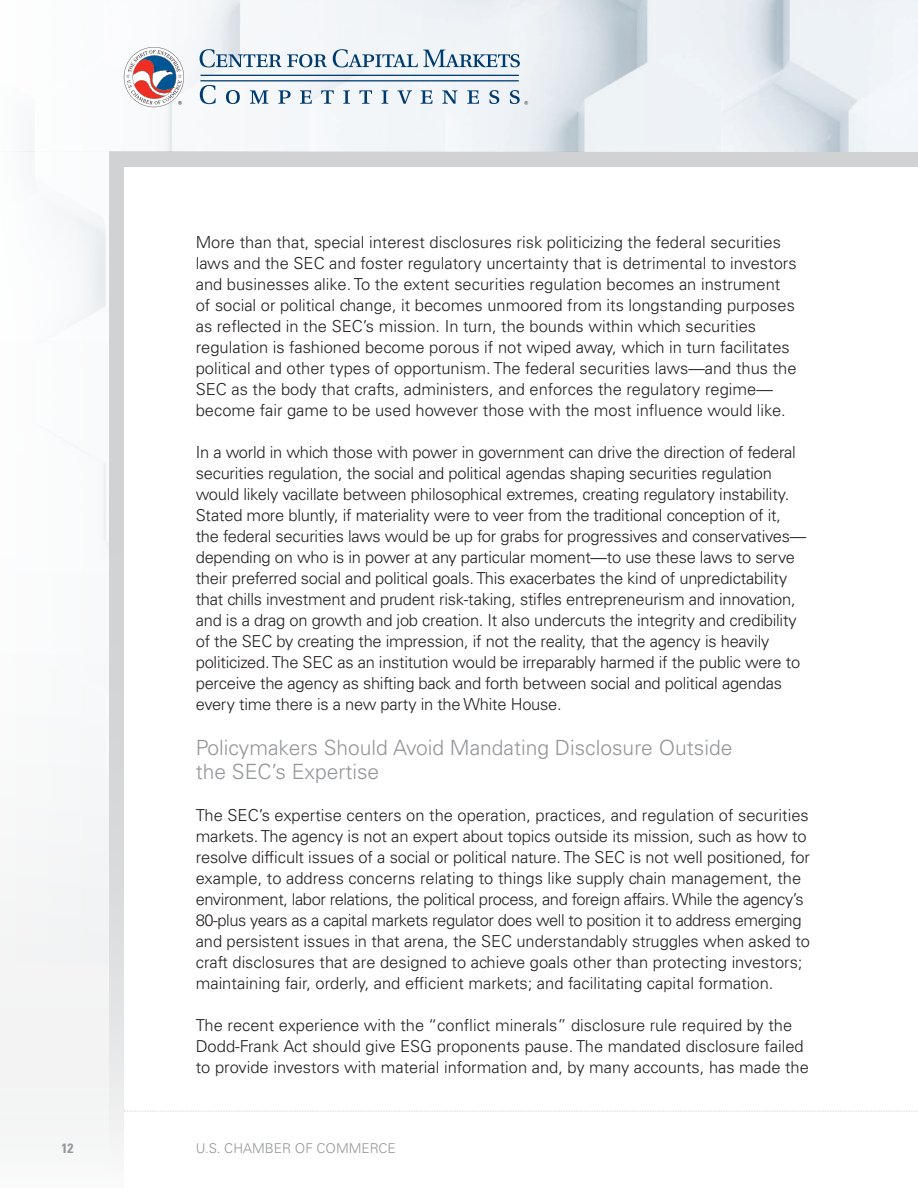
<style>
.page{position:relative;width:918px;height:1188px;background:#fff}
.page>*{position:absolute;margin:0;border:0;box-sizing:border-box;transform-origin:0 0}
.Subhead{font:300 21px/24px "Univers LT Std";color:#939598}
.Body_Copy{font:300 16.5px/21px "Univers LT Std";letter-spacing:-.01em;color:#231f20}
.t1{font:300 13.5px "Univers LT Std";color:#939598}
.t2{font:700 condensed 13.5px "Univers LT Std";color:#939598}
</style>
<div class="page">
<svg style="left:124px;top:1111px;width:794px;height:1px"></svg>
<div style="left:0;top:29px;width:918px;height:137px;background:#d1d2d4"></div>
<svg style="left:109px;top:166px;width:15px;height:984px;background:#d7d8da"></svg>
<div style="left:0;top:0;width:109px;height:1188px;background:#f8f9fa"></div>
<img style="left:0;top:0;width:918px;height:151px">
<svg style="left:200px;top:49px;width:127px;height:18px;background:#b4c5d5"></svg>
<svg style="left:333px;top:49px;width:187px;height:18px;background:#b3c5d4"></svg>
<svg style="left:200px;top:85px;width:16px;height:19px"></svg>
<svg style="left:226px;top:90px;width:14px;height:14px"></svg>
<svg style="left:250px;top:90px;width:18px;height:14px"></svg>
<svg style="left:278px;top:90px;width:13px;height:14px"></svg>
<svg style="left:300px;top:90px;width:12px;height:14px"></svg>
<svg style="left:321px;top:90px;width:13px;height:14px"></svg>
<svg style="left:343px;top:90px;width:7px;height:14px"></svg>
<svg style="left:359px;top:90px;width:13px;height:14px"></svg>
<svg style="left:382px;top:90px;width:6px;height:14px"></svg>
<svg style="left:397px;top:90px;width:15px;height:14px"></svg>
<svg style="left:421px;top:90px;width:12px;height:14px"></svg>
<svg style="left:442px;top:90px;width:15px;height:14px"></svg>
<svg style="left:467px;top:90px;width:12px;height:14px"></svg>
<svg style="left:489px;top:90px;width:10px;height:14px"></svg>
<hr style="left:200px;top:75px;width:319px;height:1px;background:#003b70">
<hr style="left:200px;top:80px;width:319px;height:1px;background:#003b70">
<svg style="left:124px;top:47px;width:60px;height:60px;background:#c4b5bc"></svg>
<svg style="left:510px;top:90px;width:18px;height:15px"></svg>
<p class="Body_Copy" style="left:196px;top:232px;width:602px">More than that, special interest disclosures risk politicizing the federal securities laws and the SEC and foster regulatory uncertainty that is detrimental to investors and businesses alike. To the extent securities regulation becomes an instrument of social or political change, it becomes unmoored from its longstanding purposes as reflected in the SEC’s mission. In turn, the bounds within which securities regulation is fashioned become porous if not wiped away, which in turn facilitates political and other types of opportunism. The federal securities laws—and thus the SEC as the body that crafts, administers, and enforces the regulatory regime— become fair game to be used however those with the most influence would like.</p>
<p class="Body_Copy" style="left:196px;top:442px;width:612px">In a world in which those with power in government can drive the direction of federal securities regulation, the social and political agendas shaping securities regulation would likely vacillate between philosophical extremes, creating regulatory instability.<br>Stated more bluntly, if materiality were to veer from the traditional conception of it, the federal securities laws would be up for grabs for progressives and conservatives— depending on who is in power at any particular moment—to use these laws to serve their preferred social and political goals. This exacerbates the kind of unpredictability that chills investment and prudent risk-taking, stifles entrepreneurism and innovation, and is a drag on growth and job creation. It also undercuts the integrity and credibility of the SEC by creating the impression, if not the reality, that the agency is heavily politicized. The SEC as an institution would be irreparably harmed if the public were to perceive the agency as shifting back and forth between social and political agendas every time there is a new party in the White House.</p>
<p class="Subhead" style="left:196px;top:736px;width:538px">Policymakers Should Avoid Mandating Disclosure Outside the SEC’s Expertise</p>
<p class="Body_Copy" style="left:196px;top:805px;width:616px">The SEC’s expertise centers on the operation, practices, and regulation of securities markets. The agency is not an expert about topics outside its mission, such as how to resolve difficult issues of a social or political nature. The SEC is not well positioned, for example, to address concerns relating to things like supply chain management, the environment, labor relations, the political process, and foreign affairs. While the agency’s 80-plus years as a capital markets regulator does well to position it to address emerging and persistent issues in that arena, the SEC understandably struggles when asked to craft disclosures that are designed to achieve goals other than protecting investors; maintaining fair, orderly, and efficient markets; and facilitating capital formation.</p>
<p class="Body_Copy" style="left:196px;top:1015px;width:615px">The recent experience with the “conflict minerals” disclosure rule required by the<br>Dodd-Frank Act should give ESG proponents pause. The mandated disclosure failed to provide investors with material information and, by many accounts, has made the</p>
<p class="t2" style="left:62px;top:1140px;width:13px">12</p>
<p class="t1" style="left:196px;top:1140px;width:202px">U.S. CHAMBER OF COMMERCE</p>
</div>
